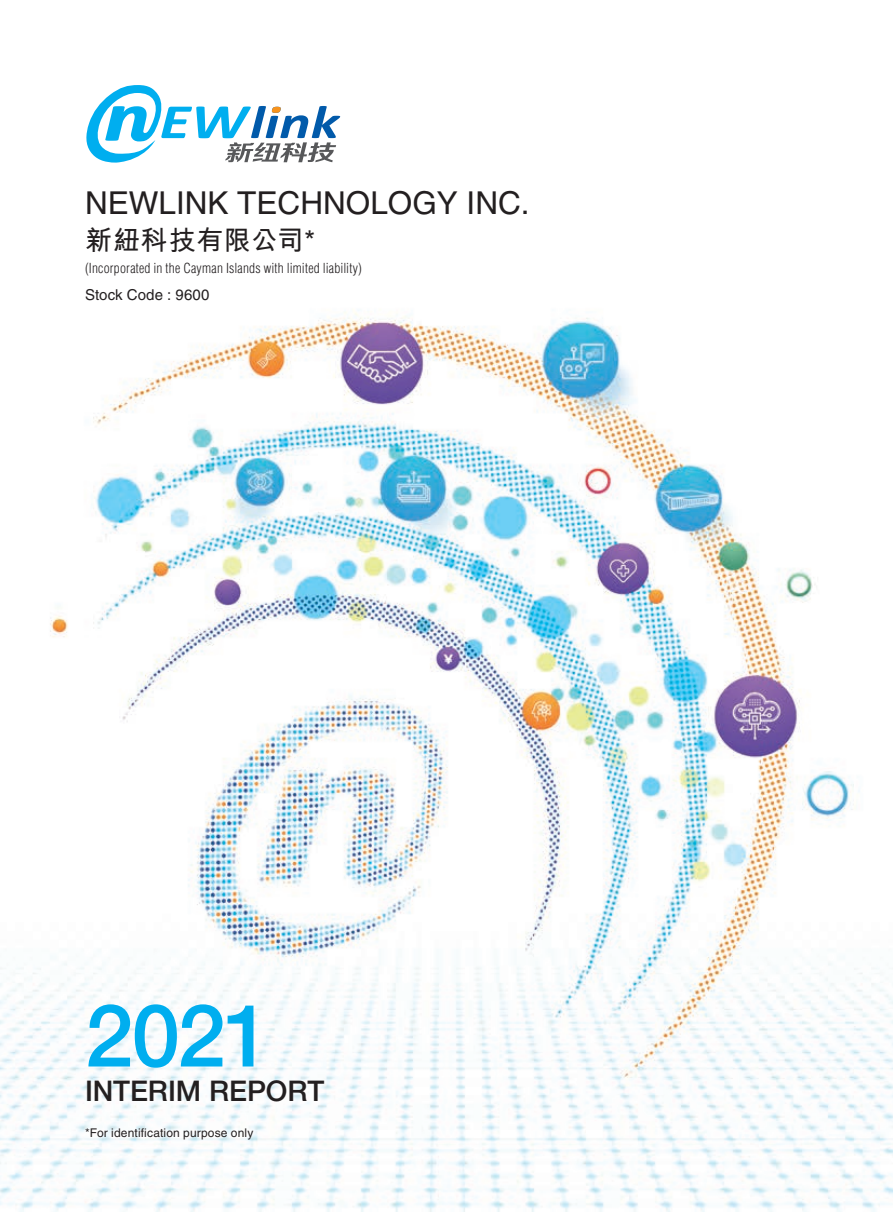
<style>
.page{position:relative;width:893px;height:1212px;background:#fff}
.page>*{position:absolute;margin:0;border:0;box-sizing:border-box;transform-origin:0 0}
.t1{font:500 87px "Helvetica Neue LT Std";color:#00aeef}
.t2{font:31.5px "Helvetica LT Std";color:#231f20}
.t3{font:500 28.5px "Helvetica Neue LT Std";letter-spacing:-.005em;color:#231f20}
.t4{font:700 27px "M Hei HK";letter-spacing:.015em;color:#231f20}
.t5{font:15px "Helvetica LT Std";letter-spacing:.01em;color:#231f20}
.t6{font:300 condensed 13.5px "Helvetica LT Std";letter-spacing:.015em;color:#231f20}
.t7{font:12px "Helvetica LT Std";letter-spacing:.015em;color:#231f20}
</style>
<div class="page">
<img style="left:0;top:116px;width:893px;height:1096px">
<svg style="left:85px;top:85px;width:255px;height:78px"></svg>
<h2 class="t2" style="left:85px;top:185px;width:446px">NEWLINK TECHNOLOGY INC.</h2>
<h3 class="t4" style="left:85px;top:220px;width:231px">新紐科技有限公司*</h3>
<p class="t6" style="left:85px;top:259px;width:278px">(Incorporated in the Cayman Islands with limited liability)</p>
<p class="t5" style="left:85px;top:286px;width:126px">Stock Code : 9600</p>
<h1 class="t1" style="left:85px;top:984px;width:188px">2021</h1>
<h3 class="t3" style="left:85px;top:1074px;width:241px">INTERIM REPORT</h3>
<p class="t7" style="left:85px;top:1126px;width:170px">*For identification purpose only</p>
</div>
